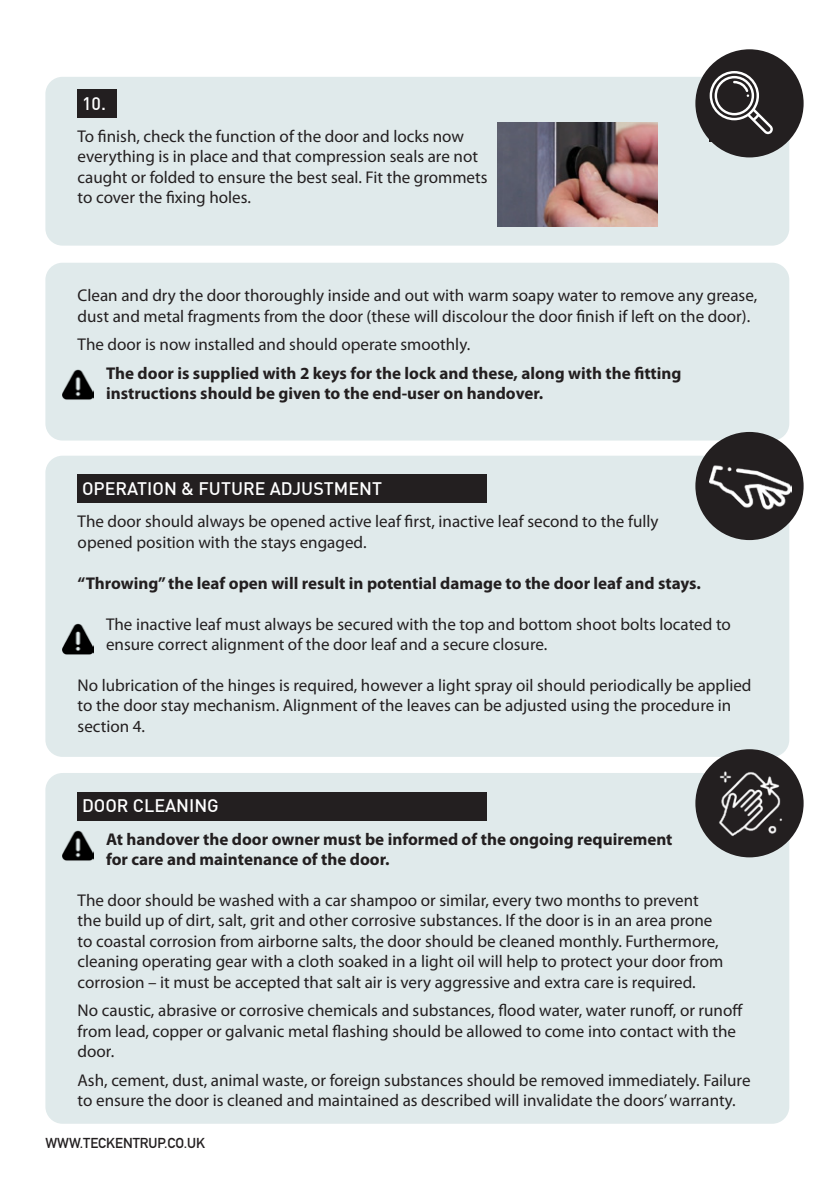
<style>
.page{position:relative;width:840px;height:1191px;background:#fff}
.page>*{position:absolute;margin:0;border:0;box-sizing:border-box;transform-origin:0 0}
.t1{font:500 17.8px "DIN";color:#fff}
.t2{font:17px/20.4px "Myriad Pro";color:#231f20}
.t3{font:700 17px/20.4px "Myriad Pro";color:#231f20}
.t4{font:700 14.2px "DIN Alternate";color:#231f20}
</style>
<div class="page">
<div style="left:45px;top:77px;width:743px;height:169px;background:#e0eaeb;border-radius:17px"></div>
<div style="left:78px;top:89px;width:39px;height:29px;background:#231f20"></div>
<div style="left:695px;top:49px;width:108px;height:108px;background:#231f20;border-radius:50%"></div>
<img style="left:497px;top:122px;width:160px;height:105px">
<div style="left:709px;top:71px;width:63px;height:70px;background:#231f20"></div>
<svg style="left:709px;top:71px;width:63px;height:63px"></svg>
<div style="left:45px;top:263px;width:743px;height:177px;background:#e0eaeb;border-radius:17px"></div>
<img style="left:63px;top:369px;width:31px;height:31px">
<div style="left:45px;top:456px;width:743px;height:301px;background:#e0eaeb;border-radius:17px"></div>
<div style="left:695px;top:432px;width:108px;height:108px;background:#231f20;border-radius:50%"></div>
<img style="left:709px;top:445px;width:82px;height:85px">
<div style="left:78px;top:475px;width:408px;height:28px;background:#231f20"></div>
<img style="left:63px;top:623px;width:31px;height:32px">
<div style="left:45px;top:773px;width:743px;height:350px;background:#e0eaeb;border-radius:17px"></div>
<div style="left:695px;top:749px;width:108px;height:108px;background:#231f20;border-radius:50%"></div>
<img style="left:709px;top:762px;width:82px;height:82px">
<div style="left:78px;top:792px;width:408px;height:28px;background:#231f20"></div>
<img style="left:63px;top:830px;width:31px;height:31px">
<p class="t1" style="left:82px;top:92px;width:25px">10.</p>
<p class="t2" style="left:78px;top:126px;width:411px">To finish, check the function of the door and locks now everything is in place and that compression seals are not caught or folded to ensure the best seal. Fit the grommets to cover the fixing holes.</p>
<p class="t2" style="left:78px;top:285px;width:680px">Clean and dry the door thoroughly inside and out with warm soapy water to remove any grease, dust and metal fragments from the door (these will discolour the door finish if left on the door).</p>
<p class="t2" style="left:78px;top:334px;width:394px">The door is now installed and should operate smoothly.</p>
<p class="t3" style="left:106px;top:362px;width:576px">The door is supplied with 2 keys for the lock and these, along with the fitting instructions should be given to the end-user on handover.</p>
<p class="t1" style="left:82px;top:477px;width:301px">OPERATION &amp; FUTURE ADJUSTMENT</p>
<p class="t2" style="left:78px;top:511px;width:582px">The door should always be opened active leaf first, inactive leaf second to the fully opened position with the stays engaged.</p>
<p class="t3" style="left:78px;top:572px;width:624px">“Throwing” the leaf open will result in potential damage to the door leaf and stays.</p>
<p class="t2" style="left:106px;top:613px;width:626px">The inactive leaf must always be secured with the top and bottom shoot bolts located to ensure correct alignment of the door leaf and a secure closure.</p>
<p class="t2" style="left:78px;top:674px;width:675px">No lubrication of the hinges is required, however a light spray oil should periodically be applied to the door stay mechanism. Alignment of the leaves can be adjusted using the procedure in section 4.</p>
<p class="t1" style="left:82px;top:794px;width:138px">DOOR CLEANING</p>
<p class="t3" style="left:106px;top:828px;width:567px">At handover the door owner must be informed of the ongoing requirement for care and maintenance of the door.</p>
<p class="t2" style="left:78px;top:889px;width:647px">The door should be washed with a car shampoo or similar, every two months to prevent the build up of dirt, salt, grit and other corrosive substances. If the door is in an area prone to coastal corrosion from airborne salts, the door should be cleaned monthly. Furthermore, cleaning operating gear with a cloth soaked in a light oil will help to protect your door from corrosion – it must be accepted that salt air is very aggressive and extra care is required.</p>
<p class="t2" style="left:78px;top:1000px;width:666px">No caustic, abrasive or corrosive chemicals and substances, flood water, water runoff, or runoff from lead, copper or galvanic metal flashing should be allowed to come into contact with the door.</p>
<p class="t2" style="left:78px;top:1069px;width:674px">Ash, cement, dust, animal waste, or foreign substances should be removed immediately. Failure to ensure the door is cleaned and maintained as described will invalidate the doors’ warranty.</p>
<p class="t4" style="left:45px;top:1132px;width:161px">WWW.TECKENTRUP.CO.UK</p>
</div>
